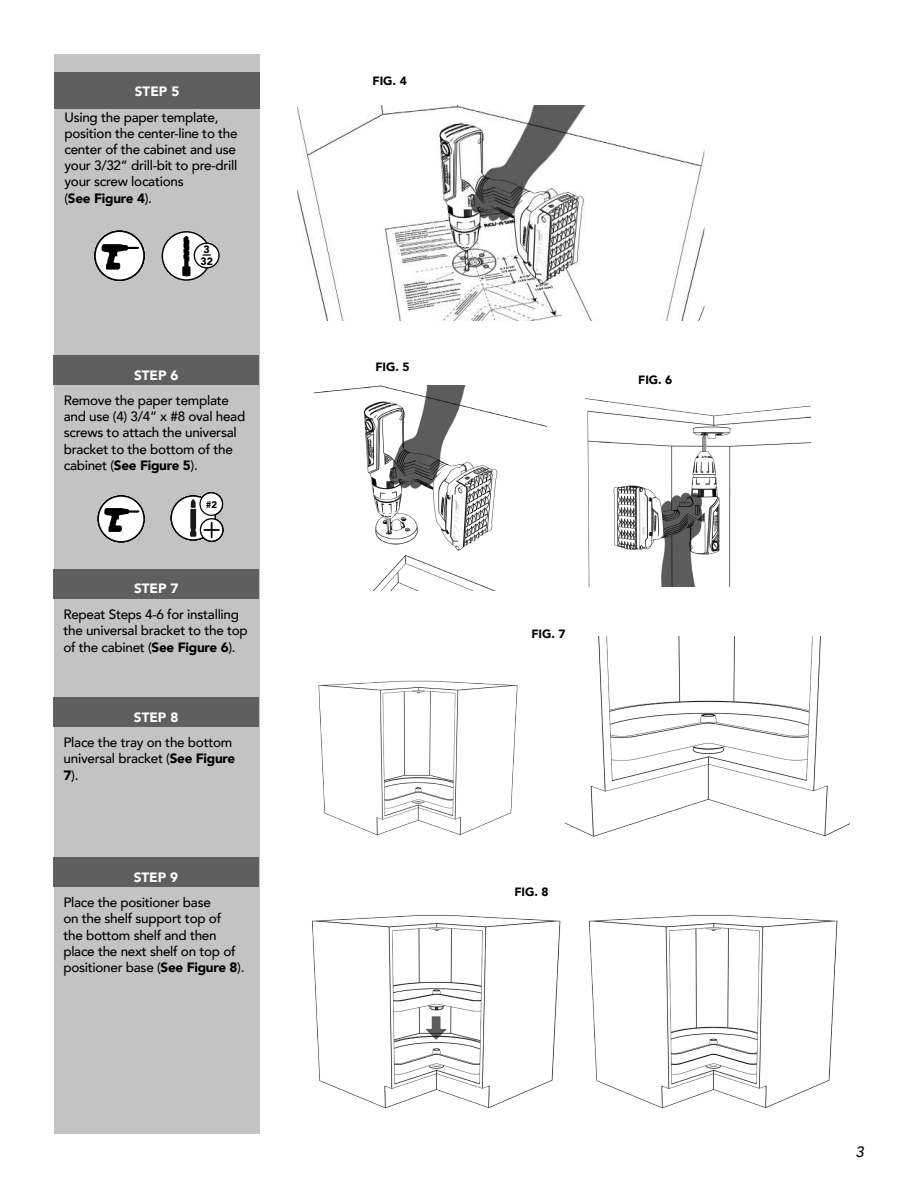
<style>
.page{position:relative;width:918px;height:1188px;background:#fff}
.page>*{position:absolute;margin:0;border:0;box-sizing:border-box;transform-origin:0 0}
.t1{font:italic 500 15px "Avenir";color:#000}
.t2{font:500 13.5px/16.2px "Avenir";letter-spacing:-.02em;color:#000}
.t3{font:900 13.5px "Avenir";color:#fff}
.t4{font:900 12px "Avenir";color:#000}
.t5{font:900 10.65px/12.1px "Avenir";color:#000}
.t6{font:900 9.6px "Avenir";color:#000}
.s1{font-weight:900}
</style>
<div class="page">
<img style="left:314px;top:385px;width:232px;height:206px">
<img style="left:585px;top:398px;width:225px;height:188px">
<div style="left:54px;top:54px;width:206px;height:1080px;background:#c3c3c3"></div>
<div style="left:54px;top:356px;width:205px;height:29px;background:#5f5f5f"></div>
<div style="left:54px;top:569px;width:205px;height:30px;background:#5f5f5f"></div>
<div style="left:55px;top:72px;width:205px;height:36px;background:#5f5f5f"></div>
<img style="left:298px;top:106px;width:407px;height:214px">
<svg style="left:95px;top:231px;width:49px;height:49px"></svg>
<div style="left:94px;top:231px;width:51px;height:50px;border:1px solid #000;border-radius:50%"></div>
<svg style="left:102px;top:244px;width:37px;height:26px"></svg>
<svg style="left:98px;top:496px;width:46px;height:46px"></svg>
<div style="left:98px;top:495px;width:47px;height:47px;border:1px solid #000;border-radius:50%"></div>
<svg style="left:104px;top:508px;width:35px;height:24px"></svg>
<div style="left:162px;top:232px;width:49px;height:48px;background:#fff;border-radius:50%"></div>
<div style="left:162px;top:231px;width:49px;height:50px;border:1px solid #000;border-radius:50%"></div>
<svg style="left:182px;top:236px;width:8px;height:40px"></svg>
<div style="left:194px;top:243px;width:25px;height:25px;background:#fff;border-radius:50%"></div>
<div style="left:194px;top:243px;width:26px;height:26px;border:1px solid #000;border-radius:50%"></div>
<svg style="left:203px;top:254px;width:8px;height:2px"></svg>
<div style="left:171px;top:496px;width:44px;height:44px;background:#fff;border-radius:50%"></div>
<svg style="left:190px;top:499px;width:6px;height:38px"></svg>
<div style="left:171px;top:495px;width:45px;height:46px;border:1px solid #000;border-radius:50%"></div>
<svg style="left:200px;top:519px;width:23px;height:22px"></svg>
<div style="left:200px;top:518px;width:24px;height:24px;border:1px solid #000;border-radius:50%"></div>
<svg style="left:204px;top:523px;width:15px;height:14px"></svg>
<div style="left:200px;top:493px;width:22px;height:22px;background:#fff;border-radius:50%"></div>
<div style="left:199px;top:492px;width:24px;height:24px;border:1px solid #000;border-radius:50%"></div>
<div style="left:54px;top:698px;width:205px;height:29px;background:#5f5f5f"></div>
<img style="left:318px;top:680px;width:200px;height:156px">
<img style="left:566px;top:637px;width:284px;height:200px">
<div style="left:53px;top:858px;width:206px;height:29px;background:#5f5f5f"></div>
<img style="left:589px;top:915px;width:249px;height:194px">
<img style="left:312px;top:915px;width:249px;height:194px">
<p class="t3" style="left:135px;top:80px;width:46px">STEP 5</p>
<p class="t2" style="left:64px;top:108px;width:175px">Using the paper template, position the center-line to the center of the cabinet and use your 3/32” drill-bit to pre-drill your screw locations<br>(<span class="s1">See Figure 4</span>).</p>
<p class="t5" style="left:200px;top:243px;width:14px">3<br>32</p>
<p class="t3" style="left:134px;top:363px;width:46px">STEP 6</p>
<p class="t2" style="left:64px;top:391px;width:183px">Remove the paper template and use (4) 3/4” x #8 oval head screws to attach the universal bracket to the bottom of the cabinet (<span class="s1">See Figure 5</span>).</p>
<p class="t6" style="left:206px;top:496px;width:13px">#2</p>
<p class="t3" style="left:134px;top:577px;width:46px">STEP 7</p>
<p class="t2" style="left:63px;top:606px;width:186px">Repeat Steps 4-6 for installing the universal bracket to the top of the cabinet (<span class="s1">See Figure 6</span>).</p>
<p class="t3" style="left:134px;top:705px;width:46px">STEP 8</p>
<p class="t2" style="left:64px;top:734px;width:173px">Place the tray on the bottom universal bracket (<span class="s1">See Figure<br>7</span>).</p>
<p class="t3" style="left:134px;top:865px;width:46px">STEP 9</p>
<p class="t2" style="left:63px;top:894px;width:183px">Place the positioner base<br>on the shelf support top of<br>the bottom shelf and then place the next shelf on top of positioner base (<span class="s1">See Figure 8</span>).</p>
<p class="t4" style="left:373px;top:71px;width:36px">FIG. 4</p>
<p class="t4" style="left:375px;top:357px;width:36px">FIG. 5</p>
<p class="t4" style="left:638px;top:370px;width:36px">FIG. 6</p>
<p class="t4" style="left:531px;top:623px;width:36px">FIG. 7</p>
<p class="t4" style="left:515px;top:881px;width:36px">FIG. 8</p>
<p class="t1" style="left:856px;top:1143px;width:10px">3</p>
</div>
